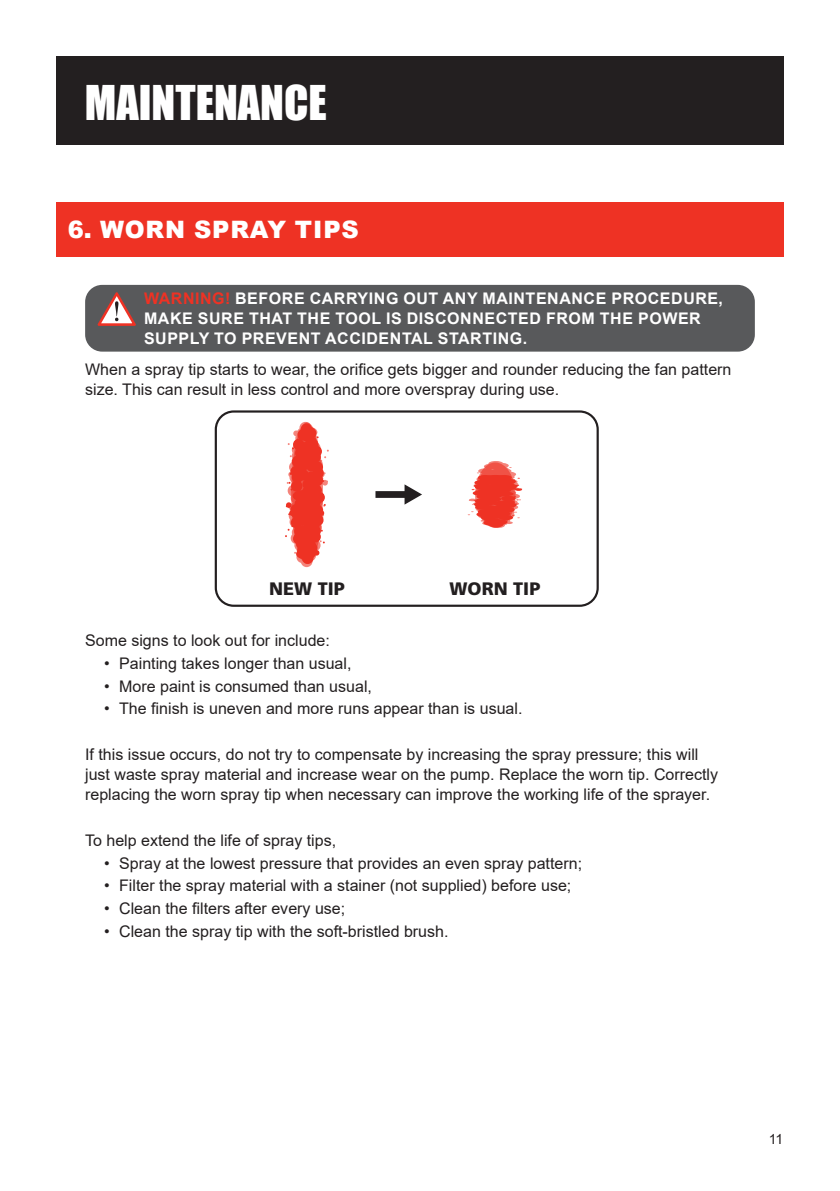
<style>
.page{position:relative;width:840px;height:1191px;background:#fff}
.page>*{position:absolute;margin:0;border:0;box-sizing:border-box;transform-origin:0 0}
.t1{font:44px "Impact";color:#fff}
.t2{font:900 24px "Arial";letter-spacing:.035em;color:#fff}
.t3{font:900 18px "Frutiger LT Std";color:#231f20}
.t4{font:16px/20px "Arial";color:#231f20}
.t5{font:700 16px/20px "Arial";letter-spacing:.035em;color:#fff}
.t6{font:14px "Arial";color:#231f20}
.s1{color:#ee3224}
</style>
<div class="page">
<div style="left:56px;top:202px;width:727px;height:54px;background:#ee3224"></div>
<div style="left:85px;top:285px;width:669px;height:66px;background:#58595b;border-radius:17px"></div>
<svg style="left:97px;top:292px;width:39px;height:34px"></svg>
<div style="left:56px;top:57px;width:727px;height:88px;background:#231f20"></div>
<svg style="left:285px;top:422px;width:43px;height:145px"></svg>
<div style="left:375px;top:491px;width:32px;height:7px;background:#231f20"></div>
<svg style="left:404px;top:484px;width:18px;height:20px"></svg>
<svg style="left:467px;top:461px;width:55px;height:67px"></svg>
<div style="left:214px;top:410px;width:384px;height:197px;border:2px solid #231f20;border-radius:18px"></div>
<h1 class="t1" style="left:85px;top:69px;width:243px">MAINTENANCE</h1>
<h2 class="t2" style="left:68px;top:212px;width:292px">6. WORN SPRAY TIPS</h2>
<p class="t5" style="left:144px;top:289px;width:580px"><span class="s1">WARNING!</span> BEFORE CARRYING OUT ANY MAINTENANCE PROCEDURE,<br>MAKE SURE THAT THE TOOL IS DISCONNECTED FROM THE POWER<br>SUPPLY TO PREVENT ACCIDENTAL STARTING.</p>
<p class="t4" style="left:85px;top:359px;width:647px">When a spray tip starts to wear, the orifice gets bigger and rounder reducing the fan pattern size. This can result in less control and more overspray during use.</p>
<p class="t3" style="left:269px;top:578px;width:77px">NEW TIP</p>
<p class="t3" style="left:449px;top:578px;width:92px">WORN TIP</p>
<p class="t4" style="left:85px;top:630px;width:246px">Some signs to look out for include:</p>
<p class="t4" style="left:104px;top:653px;width:249px">• Painting takes longer than usual,</p>
<p class="t4" style="left:104px;top:676px;width:269px">• More paint is consumed than usual,</p>
<p class="t4" style="left:104px;top:698px;width:419px">• The finish is uneven and more runs appear than is usual.</p>
<p class="t4" style="left:85px;top:744px;width:634px">If this issue occurs, do not try to compensate by increasing the spray pressure; this will just waste spray material and increase wear on the pump. Replace the worn tip. Correctly replacing the worn spray tip when necessary can improve the working life of the sprayer.</p>
<p class="t4" style="left:85px;top:830px;width:252px">To help extend the life of spray tips,</p>
<p class="t4" style="left:104px;top:853px;width:479px">• Spray at the lowest pressure that provides an even spray pattern;</p>
<p class="t4" style="left:104px;top:875px;width:468px">• Filter the spray material with a stainer (not supplied) before use;</p>
<p class="t4" style="left:104px;top:898px;width:242px">• Clean the filters after every use;</p>
<p class="t4" style="left:104px;top:921px;width:346px">• Clean the spray tip with the soft-bristled brush.</p>
<p class="t6" style="left:768px;top:1129px;width:16px">11</p>
</div>
